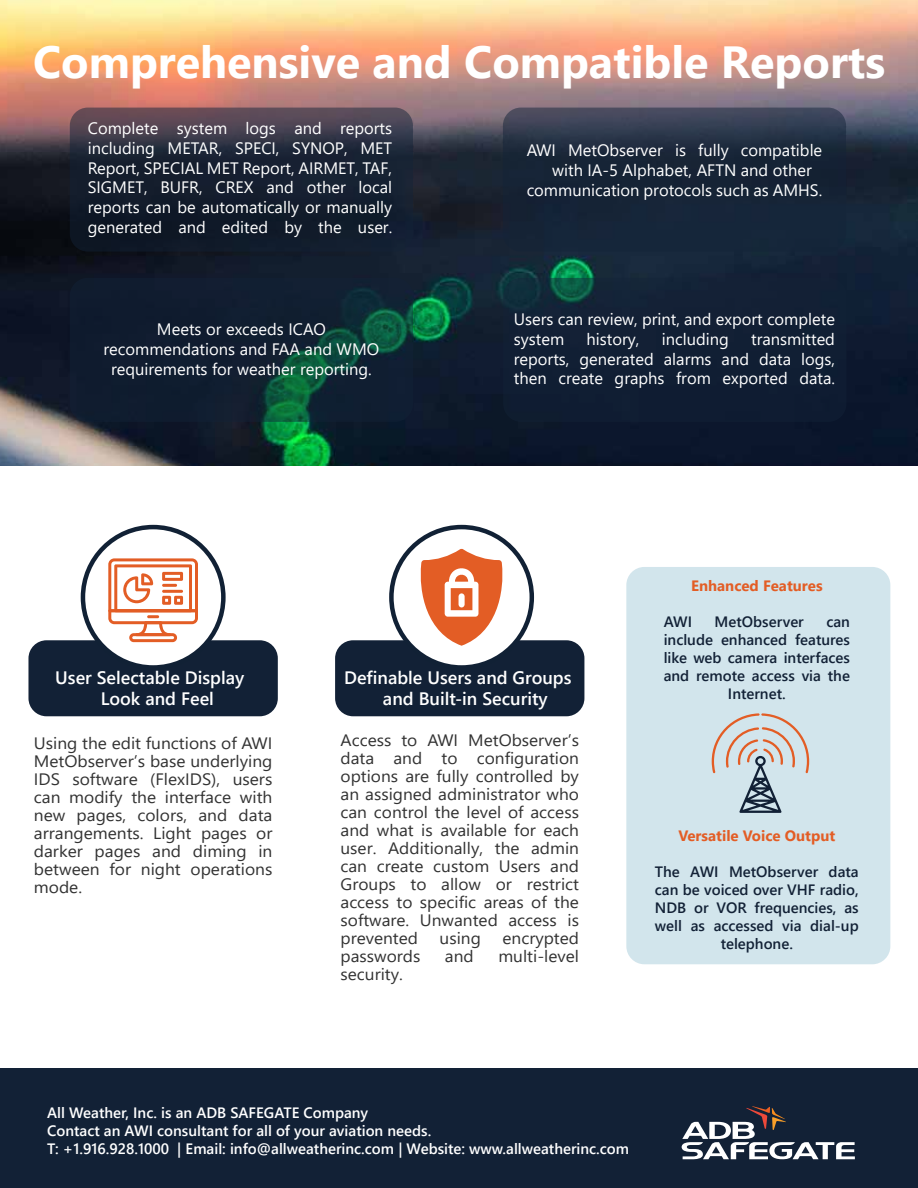
<style>
.page{position:relative;width:918px;height:1188px;background:#fff}
.page>*{position:absolute;margin:0;border:0;box-sizing:border-box;transform-origin:0 0}
.t1{font:700 45px "Segoe UI";color:#fff}
.t2{font:600 18px/21.6px "Segoe UI";color:#fff}
.t3{font:16.5px/18px "Segoe UI";color:#323232;text-align:justify;scale:1.05 1}
.t4{font:16.5px/19.8px "Segoe UI";color:#fff;text-align:justify}
.t5{font:600 15px/18px "Segoe UI";color:#122136;text-align:center}
.t6{font:600 15px/18px "Segoe UI";color:#fff}
.t7{font:700 15px "Segoe UI";color:#e35d25}
</style>
<div class="page">
<div style="left:0;top:1069px;width:918px;height:119px;background:#122136"></div>
<svg style="left:682px;top:1106px;width:173px;height:53px"></svg>
<img style="left:0;top:0;width:918px;height:466px">
<svg style="left:70px;top:108px;width:343px;height:144px;fill:#151f31"></svg>
<svg style="left:503px;top:108px;width:343px;height:144px;fill:#16263a"></svg>
<svg style="left:70px;top:278px;width:343px;height:144px;fill:#101e31"></svg>
<div style="left:503px;top:278px;width:343px;height:144px;background:#132338;border-radius:18px"></div>
<div style="left:626px;top:567px;width:264px;height:397px;background:#d2e5ec;border-radius:18px"></div>
<div style="left:335px;top:640px;width:249px;height:76px;background:#122136;border-radius:18px"></div>
<div style="left:391px;top:527px;width:141px;height:140px;background:#fff;border-radius:50%"></div>
<div style="left:389px;top:525px;width:145px;height:145px;border:4px solid #112135;border-radius:50%"></div>
<svg style="left:421px;top:549px;width:82px;height:97px"></svg>
<div style="left:28px;top:640px;width:250px;height:76px;background:#122136;border-radius:18px"></div>
<div style="left:83px;top:527px;width:140px;height:140px;background:#fff;border-radius:50%"></div>
<div style="left:81px;top:525px;width:145px;height:145px;border:4px solid #112135;border-radius:50%"></div>
<svg style="left:108px;top:558px;width:90px;height:84px"></svg>
<hr style="left:162px;top:584px;width:15px;height:3px;background:#e35d25">
<hr style="left:162px;top:590px;width:21px;height:3px;background:#e35d25">
<svg style="left:712px;top:713px;width:97px;height:100px"></svg>
<h1 class="t1" style="left:33px;top:19px;width:854px">Comprehensive and Compatible Reports</h1>
<p class="t4" style="left:88px;top:117px;width:306px">Complete system logs and reports including METAR, SPECI, SYNOP, MET Report, SPECIAL MET Report, AIRMET, TAF, SIGMET, BUFR, CREX and other local reports can be automatically or manually generated and edited by the user.</p>
<p class="t4" style="left:527px;top:139px;width:297px">AWI MetObserver is fully compatible</p>
<p class="t4" style="left:552px;top:159px;width:261px">with IA-5 Alphabet, AFTN and other</p>
<p class="t4" style="left:527px;top:179px;width:297px">communication protocols such as AMHS.</p>
<p class="t4" style="left:103px;top:318px;width:277px;text-align:center">Meets or exceeds ICAO recommendations and FAA and WMO requirements for weather reporting.</p>
<p class="t4" style="left:514px;top:308px;width:323px">Users can review, print, and export complete system</p>
<p class="t4" style="left:514px;top:328px;width:323px;text-indent:237px">transmitted reports, generated alarms and data logs, then create graphs from exported data.</p>
<p class="t4" style="left:587px;top:328px;width:54px">history,</p>
<p class="t4" style="left:662px;top:328px;width:69px">including</p>
<p class="t2" style="left:101px;top:665px;width:145px;text-indent:-45px">User Selectable Display<br>Look and Feel</p>
<p class="t3" style="left:34px;top:733px;width:229px">Using the edit functions of AWI MetObserver’s base underlying IDS software (FlexIDS), users can modify the interface with new pages, colors, and data arrangements. Light pages or darker pages and diming in between for night operations mode.</p>
<p class="t2" style="left:383px;top:665px;width:190px;text-indent:-39px">Definable Users and Groups and Built-in Security</p>
<p class="t3" style="left:341px;top:730px;width:229px">Access to AWI MetObserver’s data and to configuration options are fully controlled by an assigned administrator who can control the level of access and what is available for each user. Additionally, the admin can create custom Users and Groups to allow or restrict access to specific areas of the software. Unwanted access is prevented</p>
<p class="t3" style="left:440px;top:928px;width:41px">using</p>
<p class="t3" style="left:503px;top:928px;width:74px">encrypted</p>
<p class="t3" style="left:341px;top:946px;width:78px">passwords</p>
<p class="t3" style="left:445px;top:946px;width:29px">and</p>
<p class="t3" style="left:498px;top:946px;width:78px">multi-level</p>
<p class="t3" style="left:341px;top:964px;width:61px">security.</p>
<p class="t7" style="left:691px;top:572px;width:133px">Enhanced Features</p>
<p class="t5" style="left:664px;top:612px;width:30px">AWI</p>
<p class="t5" style="left:715px;top:612px;width:91px">MetObserver</p>
<p class="t5" style="left:826px;top:612px;width:25px">can</p>
<p class="t5" style="left:664px;top:630px;width:188px">include enhanced features</p>
<p class="t5" style="left:664px;top:648px;width:188px">like web camera interfaces</p>
<p class="t5" style="left:664px;top:666px;width:188px">and remote access via the</p>
<p class="t5" style="left:728px;top:684px;width:59px">Internet.</p>
<p class="t7" style="left:678px;top:822px;width:158px">Versatile Voice Output</p>
<p class="t5" style="left:655px;top:862px;width:205px">The AWI MetObserver data can be voiced over VHF radio,<br>NDB or VOR frequencies, as well as accessed via dial-up telephone.</p>
<p class="t6" style="left:47px;top:1102px;width:584px">All Weather, Inc. is an ADB SAFEGATE Company<br>Contact an AWI consultant for all of your aviation needs.<br>T: +1.916.928.1000 | Email: info@allweatherinc.com | Website: www.allweatherinc.com</p>
</div>
